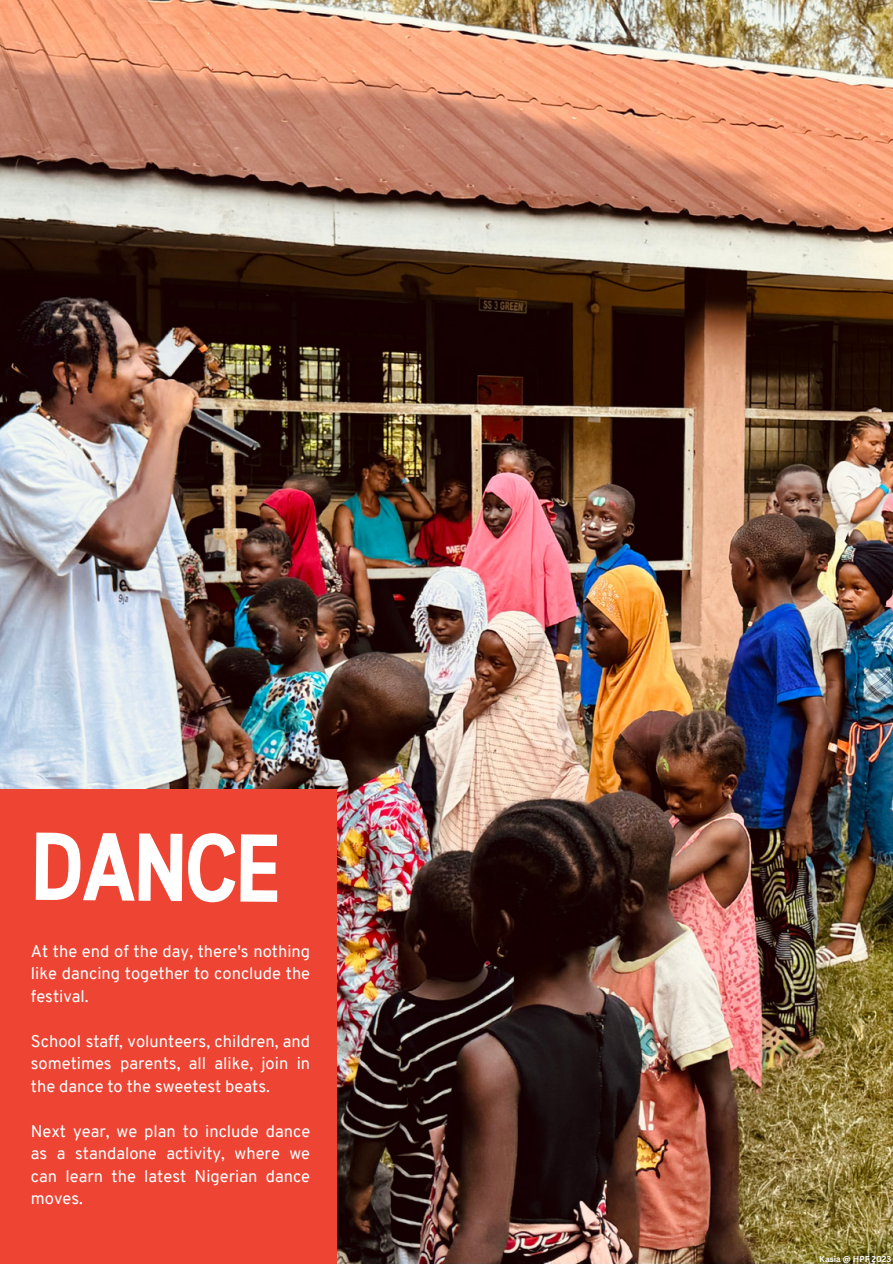
<style>
.page{position:relative;width:893px;height:1264px;background:#fff}
.page>*{position:absolute;margin:0;border:0;box-sizing:border-box;transform-origin:0 0}
.t1{font:700 96px "Cloud Cond";letter-spacing:-.02em;color:#fff}
.t2{font:16.5px/22.5px "Overpass";color:#fff;text-align:justify}
.t3{font:700 8.25px "Canva Sans";color:#fff}
</style>
<div class="page">
<img style="left:0;top:0;width:892px;height:1263px">
<div style="left:0;top:788px;width:337px;height:475px;background:#ed4433"></div>
<p class="t1" style="left:32px;top:830px;width:250px">DANCE</p>
<p class="t2" style="left:31px;top:941px;width:281px">At the end of the day, there's nothing like dancing together to conclude the festival.</p>
<p class="t2" style="left:31px;top:1031px;width:281px">School staff, volunteers, children, and sometimes parents, all alike, join in the dance to the sweetest beats.</p>
<p class="t2" style="left:31px;top:1121px;width:281px">Next year, we plan to include dance as a standalone activity, where we can learn the latest Nigerian dance moves.</p>
<p class="t3" style="left:819px;top:1252px;width:73px">Kasia @ HPF 2023</p>
</div>
